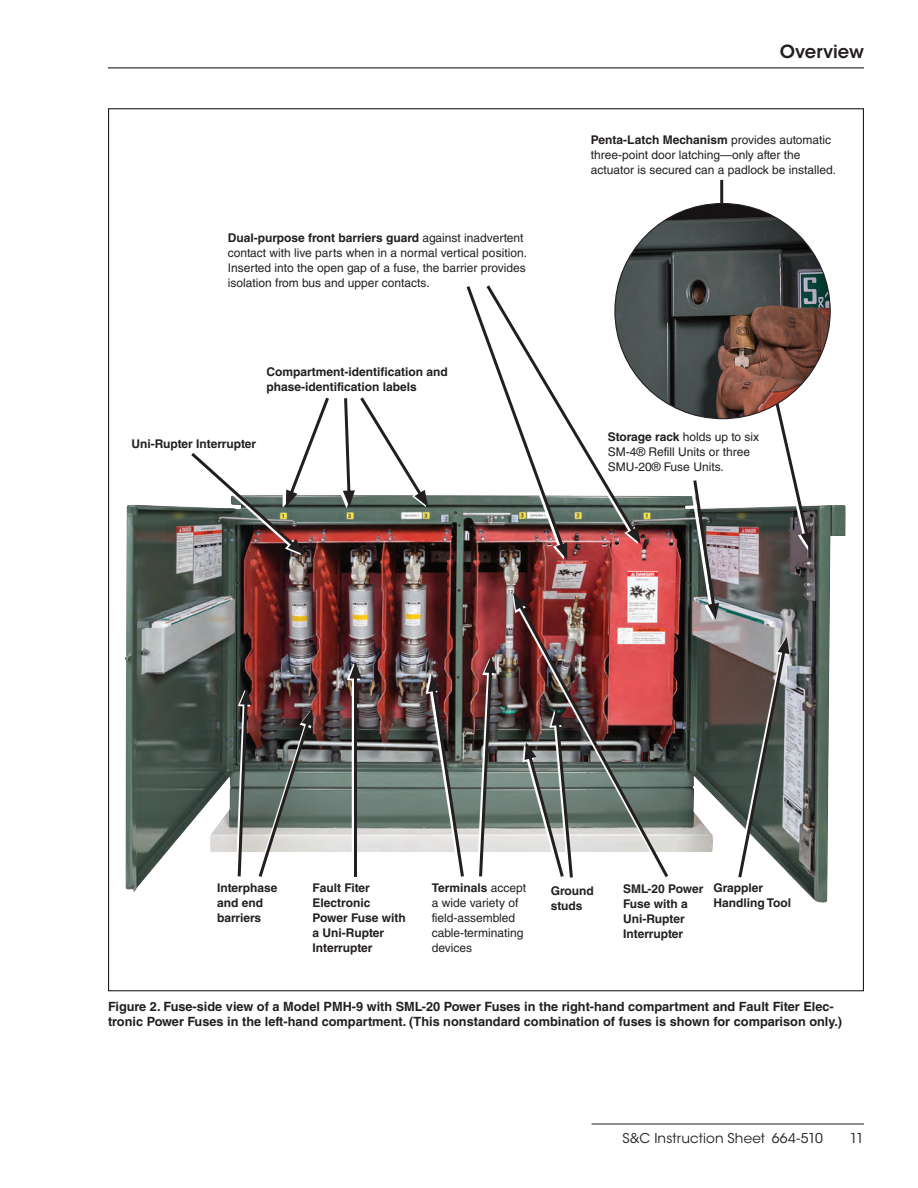
<style>
.page{position:relative;width:918px;height:1188px;background:#fff}
.page>*{position:absolute;margin:0;border:0;box-sizing:border-box;transform-origin:0 0}
.t1{font:600 18px "ITC Avant Garde Std";letter-spacing:-.005em;color:#231f20}
.t2{font:13.5px "ITC Avant Garde Std";letter-spacing:.01em;color:#231f20}
.t3{font:700 12.75px/15px "Helvetica LT Std";color:#231f20}
.t4{font:12px/15px "Helvetica LT Std";color:#231f20}
.t5{font:700 12px/15px "Helvetica LT Std";color:#231f20}
.s1{font-weight:700}
</style>
<div class="page">
<hr style="left:108px;top:67px;width:756px;height:1px;background:#231f20">
<hr style="left:592px;top:1124px;width:272px;height:1px;background:#231f20">
<img style="left:125px;top:495px;width:721px;height:408px">
<svg style="left:690px;top:495px;width:1px;height:125px"></svg>
<svg style="left:691px;top:480px;width:28px;height:140px"></svg>
<svg style="left:347px;top:664px;width:13px;height:215px"></svg>
<hr style="left:354px;top:673px;width:3px;height:204px;background:#231f20">
<svg style="left:349px;top:662px;width:13px;height:17px"></svg>
<svg style="left:426px;top:677px;width:2px;height:202px"></svg>
<svg style="left:428px;top:675px;width:38px;height:205px"></svg>
<svg style="left:477px;top:656px;width:19px;height:224px"></svg>
<svg style="left:736px;top:637px;width:53px;height:244px;background:#757774"></svg>
<img style="left:514px;top:598px;width:157px;height:282px">
<svg style="left:513px;top:593px;width:14px;height:17px"></svg>
<svg style="left:236px;top:688px;width:77px;height:192px;background:#7c7976"></svg>
<div style="left:340px;top:398px;width:12px;height:109px;background:#fff"></div>
<svg style="left:342px;top:397px;width:86px;height:110px"></svg>
<svg style="left:188px;top:397px;width:143px;height:158px"></svg>
<svg style="left:769px;top:408px;width:1px;height:141px"></svg>
<svg style="left:770px;top:387px;width:42px;height:162px"></svg>
<hr style="left:720px;top:180px;width:3px;height:25px;background:#231f20">
<img style="left:615px;top:204px;width:215px;height:215px;border-radius:108px">
<svg style="left:464px;top:282px;width:177px;height:278px"></svg>
<svg style="left:523px;top:745px;width:2px;height:134px"></svg>
<svg style="left:525px;top:709px;width:50px;height:172px"></svg>
<h1 class="t1" style="left:780px;top:40px;width:86px">Overview</h1>
<p class="t4" style="left:228px;top:230px;width:301px"><span class="s1">Dual-purpose front barriers guard</span> against inadvertent contact with live parts when in a normal vertical position.<br>Inserted into the open gap of a fuse, the barrier provides isola tion from bus and upper contacts.</p>
<p class="t5" style="left:266px;top:364px;width:183px">Compartment-identification and phase-identification labels</p>
<p class="t4" style="left:591px;top:133px;width:247px"><span class="s1">Penta-Latch Mechanism</span> provides automatic three-point door latching—only after the actuator is secured can a padlock be installed.</p>
<p class="t5" style="left:131px;top:436px;width:126px">Uni-Rupter Interrupter</p>
<p class="t4" style="left:608px;top:429px;width:153px"><span class="s1">Storage rack</span> holds up to six<br>SM-4® Refill Units or three<br>SMU-20® Fuse Units.</p>
<p class="t5" style="left:217px;top:881px;width:62px">Interphase and end barriers</p>
<p class="t5" style="left:313px;top:880px;width:95px">Fault Fiter<br>Electronic<br>Power Fuse with a Uni-Rupter<br>Interrupter</p>
<p class="t4" style="left:432px;top:880px;width:96px"><span class="s1">Terminals</span> accept a wide variety of field-assembled cable-terminating devices</p>
<p class="t5" style="left:623px;top:881px;width:82px">SML-20 Power<br>Fuse with a<br>Uni-Rupter<br>Interrupter</p>
<p class="t5" style="left:713px;top:881px;width:79px">Grappler<br>Handling Tool</p>
<p class="t5" style="left:551px;top:883px;width:45px">Ground studs</p>
<p class="t3" style="left:108px;top:999px;width:736px">Figure 2. Fuse-side view of a Model PMH-9 with SML-20 Power Fuses in the right-hand compartment and Fault Fiter Elec&shy;tronic Power Fuses in the left-hand compartment. (This nonstandard combination of fuses is shown for comparison only.)</p>
<p class="t2" style="left:622px;top:1130px;width:202px">S&amp;C Instruction Sheet 664-510</p>
<p class="t2" style="left:850px;top:1130px;width:16px">11</p>
</div>
